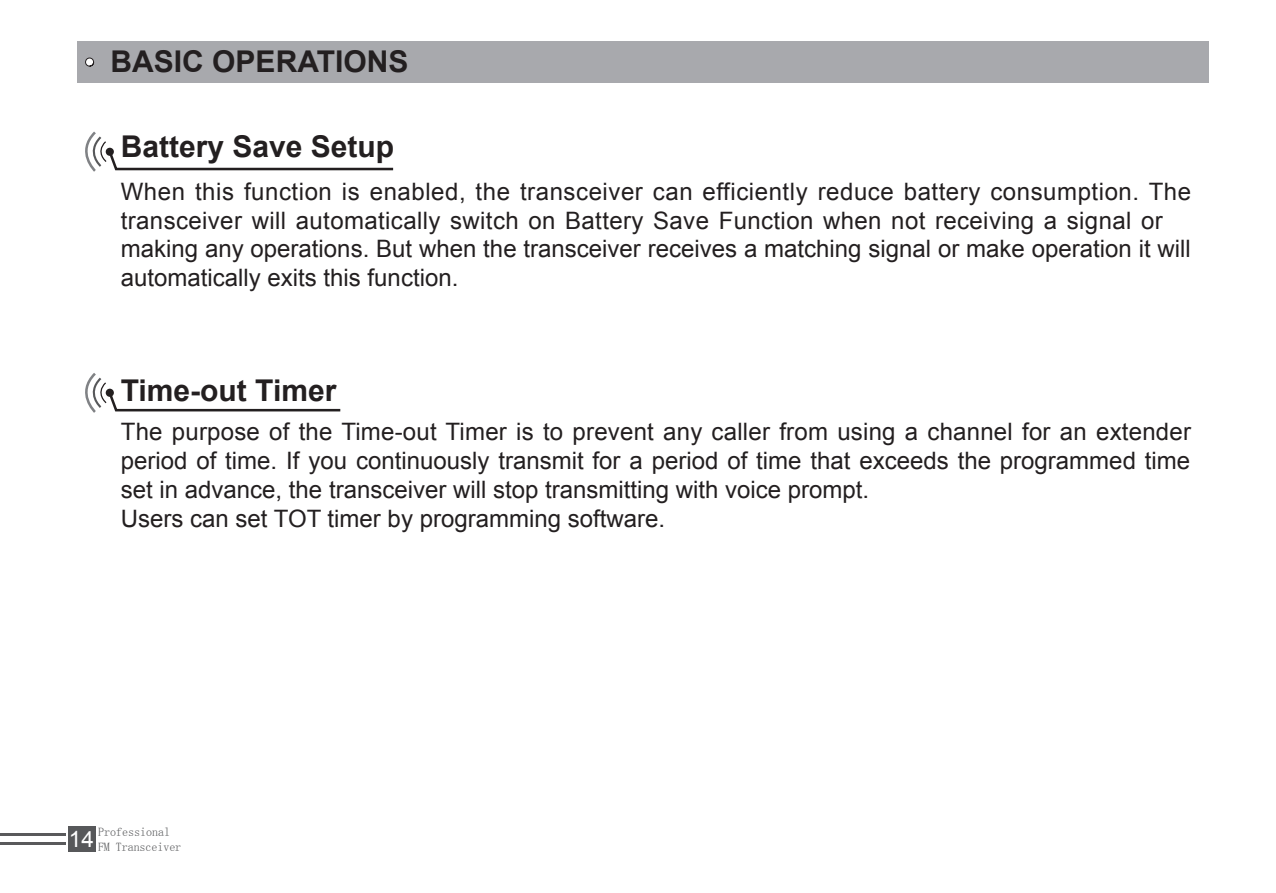
<style>
.page{position:relative;width:1276px;height:893px;background:#fff}
.page>*{position:absolute;margin:0;border:0;box-sizing:border-box;transform-origin:0 0}
.t1{font:700 30px "Arial";color:#231f20}
.t2{font:24px/28.8px "Arial";color:#231f20}
.t3{font:12px/14.4px "Sim Sun";color:#57585a}
</style>
<div class="page">
<div style="left:77px;top:42px;width:1131px;height:41px;background:#a8a9ad"></div>
<svg style="left:85px;top:57px;width:9px;height:10px"></svg>
<div style="left:68px;top:826px;width:28px;height:25px;background:#57585a"></div>
<hr style="left:0;top:833px;width:66px;height:3px;background:#59595b">
<hr style="left:0;top:842px;width:66px;height:3px;background:#59595b">
<svg style="left:85px;top:131px;width:309px;height:41px"></svg>
<svg style="left:85px;top:373px;width:256px;height:40px"></svg>
<p class="t1" style="left:111px;top:42px;width:299px">BASIC OPERATIONS</p>
<p class="t1" style="left:121px;top:127px;width:275px">Battery Save Setup</p>
<p class="t2" style="left:121px;top:177px;width:1071px">When this function is enabled, the transceiver can efficiently reduce battery consumption. The transceiver will automatically switch on Battery Save Function when not receiving a signal or making any operations. But when the transceiver receives a matching signal or make operation it will automatically exits this function.</p>
<p class="t1" style="left:121px;top:371px;width:217px">Time-out Timer</p>
<p class="t2" style="left:121px;top:417px;width:1071px">The purpose of the Time-out Timer is to prevent any caller from using a channel for an extender period of time. If you continuously transmit for a period of time that exceeds the programmed time set in advance, the transceiver will stop transmitting with voice prompt.<br>Users can set TOT timer by programming software.</p>
<p class="t3" style="left:69px;top:825px;width:114px;text-indent:29px">Professional<br><sup>14</sup> FM Transceiver</p>
</div>
